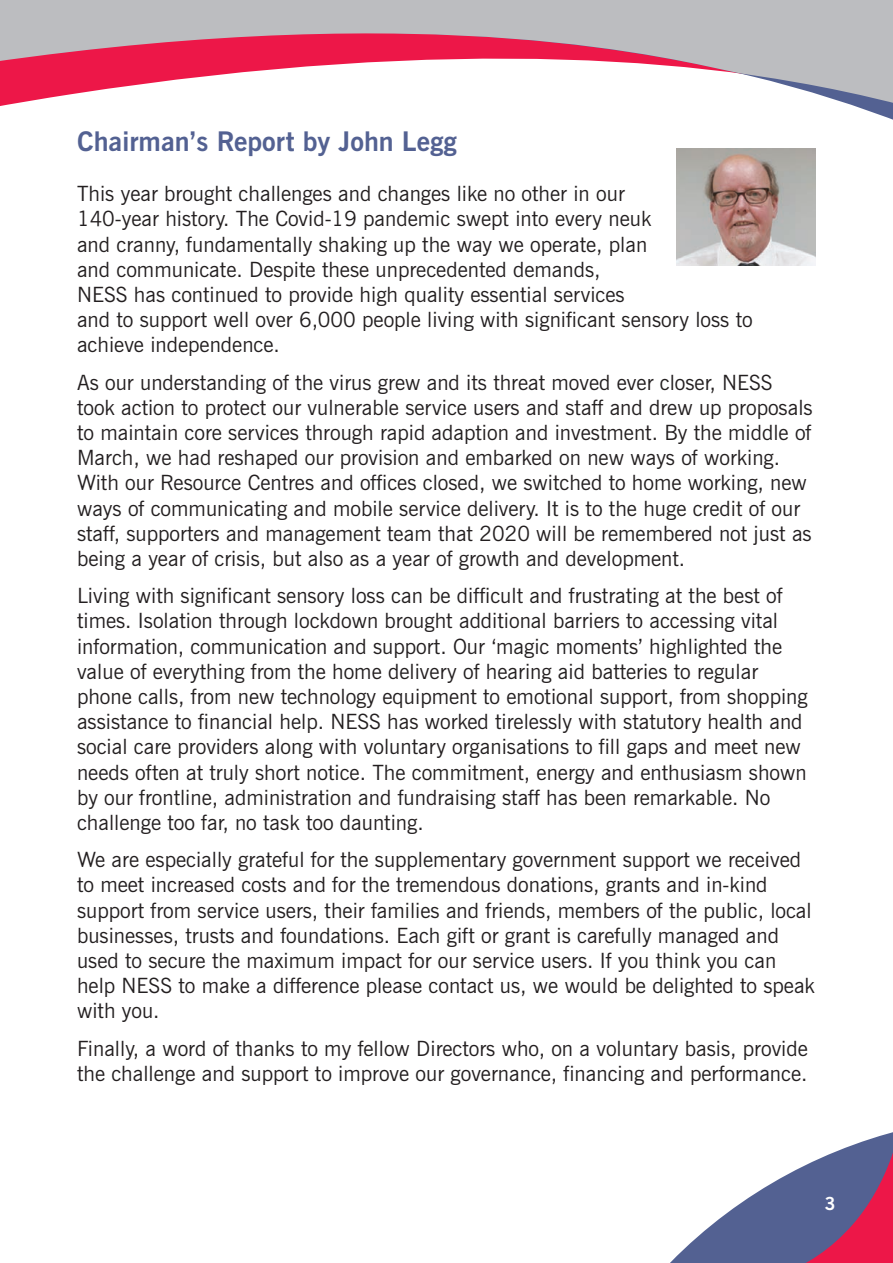
<style>
.page{position:relative;width:893px;height:1263px;background:#fff}
.page>*{position:absolute;margin:0;border:0;box-sizing:border-box;transform-origin:0 0}
.t1{font:700 27px "News Gothic BT";color:#536192}
.t2{font:21px/25.2px "News Gothic BT";color:#231f20}
.t3{font:700 18px "News Gothic BT";color:#fff}
</style>
<div class="page">
<svg style="left:670px;top:1132px;width:223px;height:131px"></svg>
<svg style="left:0;top:0;width:893px;height:106px"></svg>
<img style="left:676px;top:149px;width:140px;height:117px">
<p class="t1" style="left:77px;top:125px;width:381px">Chairman’s Report by John Legg</p>
<p class="t2" style="left:77px;top:181px;width:677px">This year brought challenges and changes like no other in our<br>140-year history. The Covid-19 pandemic swept into every neuk<br>and cranny, fundamentally shaking up the way we operate, plan<br>and communicate. Despite these unprecedented demands,<br>NESS has continued to provide high quality essential services<br>and to support well over 6,000 people living with significant sensory loss to achieve independence.</p>
<p class="t2" style="left:77px;top:369px;width:737px">As our understanding of the virus grew and its threat moved ever closer, NESS took action to protect our vulnerable service users and staff and drew up proposals to maintain core services through rapid adaption and investment. By the middle of March, we had reshaped our provision and embarked on new ways of working.<br>With our Resource Centres and offices closed, we switched to home working, new ways of communicating and mobile service delivery. It is to the huge credit of our staff, supporters and management team that 2020 will be remembered not just as being a year of crisis, but also as a year of growth and development.</p>
<p class="t2" style="left:77px;top:583px;width:732px">Living with significant sensory loss can be difficult and frustrating at the best of times. Isolation through lockdown brought additional barriers to accessing vital information, communication and support. Our ‘magic moments’ highlighted the value of everything from the home delivery of hearing aid batteries to regular phone calls, from new technology equipment to emotional support, from shopping assistance to financial help. NESS has worked tirelessly with statutory health and social care providers along with voluntary organisations to fill gaps and meet new needs often at truly short notice. The commitment, energy and enthusiasm shown by our frontline, administration and fundraising staff has been remarkable. No challenge too far, no task too daunting.</p>
<p class="t2" style="left:77px;top:847px;width:739px">We are especially grateful for the supplementary government support we received to meet increased costs and for the tremendous donations, grants and in-kind support from service users, their families and friends, members of the public, local businesses, trusts and foundations. Each gift or grant is carefully managed and used to secure the maximum impact for our service users. If you think you can help NESS to make a difference please contact us, we would be delighted to speak with you.</p>
<p class="t2" style="left:77px;top:1035px;width:732px">Finally, a word of thanks to my fellow Directors who, on a voluntary basis, provide the challenge and support to improve our governance, financing and performance.</p>
<p class="t3" style="left:825px;top:1192px;width:12px">3</p>
</div>
